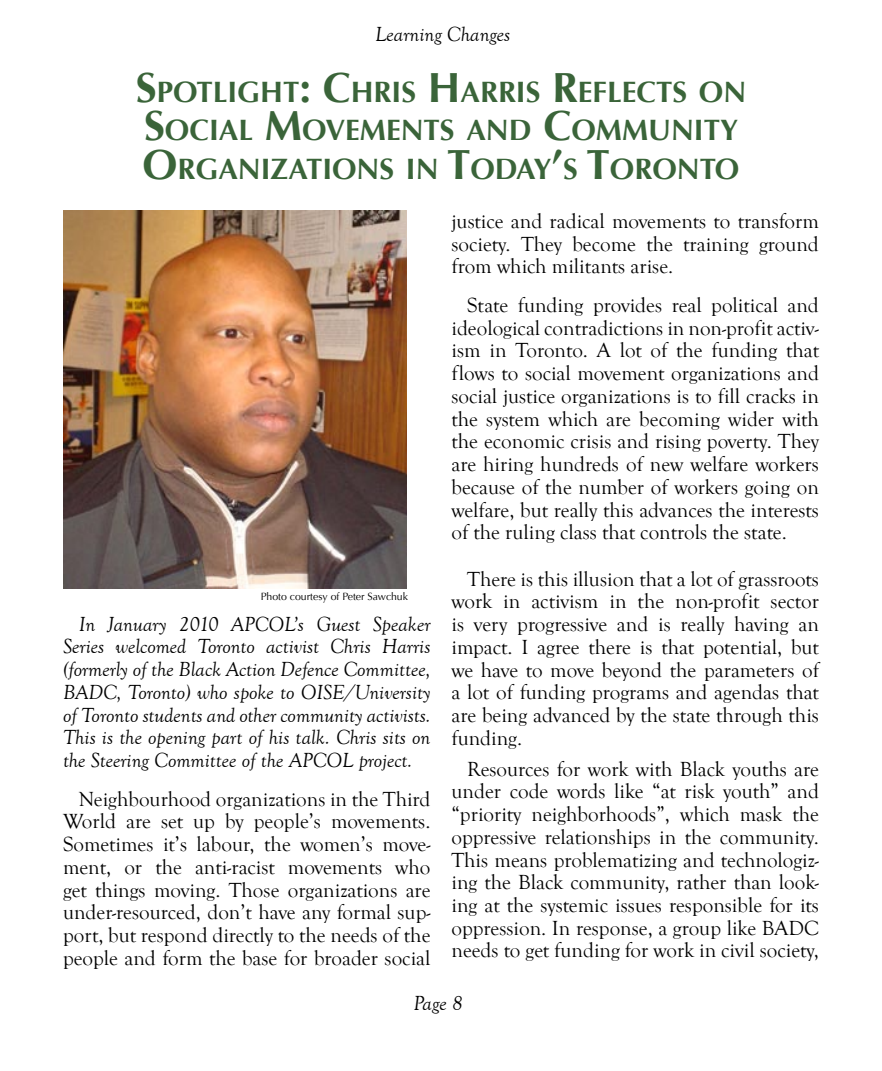
<style>
.page{position:relative;width:882px;height:1071px;background:#fff}
.page>*{position:absolute;margin:0;border:0;box-sizing:border-box;transform-origin:0 0}
.t1{font:700 29.4px/38.5px "Optima";color:#3a6439}
.t2{font:21px/22.8px "Goudy Old Style T";color:#000;text-align:justify}
.t3{font:italic 21px/22.8px "Goudy Old Style T";color:#000;text-align:justify}
.t4{font:10.5px "Optima";color:#000}
.s1{font-size:42px}
</style>
<div class="page">
<img style="left:63px;top:210px;width:344px;height:378px">
<p class="t3" style="left:375px;top:23px;width:137px">Learning Changes</p>
<h1 class="t1" style="left:136px;top:73px;width:612px"><span class="s1">S</span>POTLIGHT<span class="s1">: C</span>HRIS <span class="s1">H</span>ARRIS <span class="s1">R</span>EFLECTS ON<br><span class="s1">S</span>OCIAL <span class="s1">M</span>OVEMENTS AND <span class="s1">C</span>OMMUNITY<br><span class="s1">O</span>RGANIZATIONS IN <span class="s1">T</span>ODAY<span class="s1">’</span>S <span class="s1">T</span>ORONTO</h1>
<p class="t4" style="left:261px;top:591px;width:149px">Photo courtesy of Peter Sawchuk</p>
<p class="t3" style="left:63px;top:613px;width:369px;text-indent:16px">In January 2010 APCOL’s Guest Speaker Series welcomed Toronto activist Chris Harris (formerly of the Black Action Defence Committee, BADC, Toronto) who spoke to OISE/University of Toronto students and other community activists.<br>This is the opening part of his talk. Chris sits on the Steering Committee of the APCOL project.</p>
<p class="t2" style="left:63px;top:788px;width:369px;text-indent:16px">Neighbourhood organizations in the Third World are set up by people’s movements.<br>Sometimes it’s labour, the women’s move&shy;ment, or the anti-racist movements who get things moving. Those organizations are under-resourced, don’t have any formal sup&shy;port, but respond directly to the needs of the people and form the base for broader social</p>
<p class="t2" style="left:452px;top:210px;width:369px">justice and radical movements to transform society. They become the training ground from which militants arise.</p>
<p class="t2" style="left:451px;top:294px;width:369px;text-indent:16px">State funding provides real political and ideological contradictions in non-profit activ&shy;ism in Toronto. A lot of the funding that flows to social movement organizations and social justice organizations is to fill cracks in the system which are becoming wider with the economic crisis and rising poverty. They are hiring hundreds of new welfare workers because of the number of workers going on welfare, but really this advances the interests of the ruling class that controls the state.</p>
<p class="t2" style="left:451px;top:568px;width:369px;text-indent:16px">There is this illusion that a lot of grassroots work in activism in the non-profit sector is very progressive and is really having an impact. I agree there is that potential, but we have to move beyond the parameters of a lot of funding programs and agendas that are being advanced by the state through this funding.</p>
<p class="t2" style="left:451px;top:758px;width:369px;text-indent:16px">Resources for work with Black youths are under code words like “at risk youth” and “priority neighborhoods”, which mask the oppressive relationships in the community.<br>This means problematizing and technologiz&shy;ing the Black community, rather than look&shy;ing at the systemic issues responsible for its oppression. In response, a group like BADC needs to get funding for work in civil society,</p>
<p class="t3" style="left:413px;top:992px;width:51px">Page 8</p>
</div>
